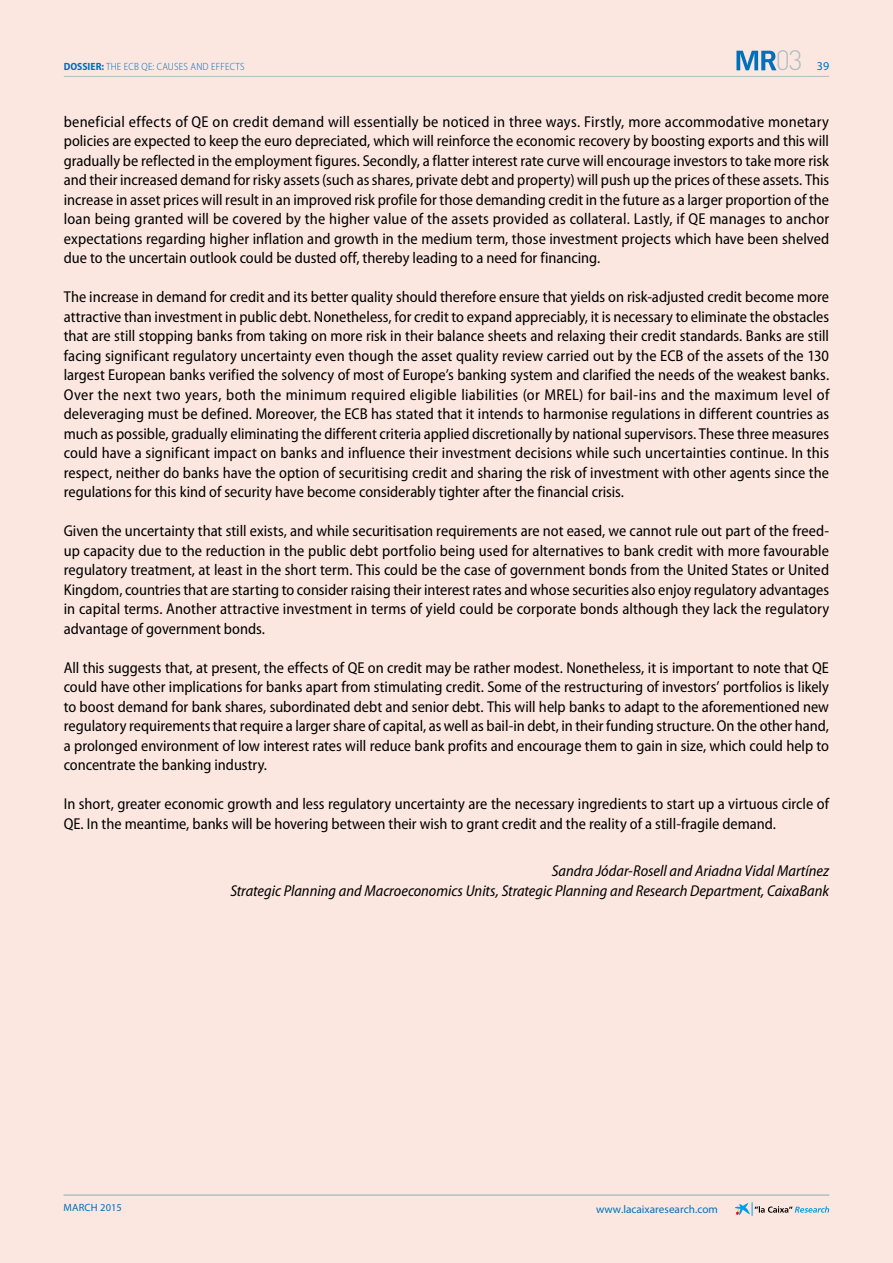
<style>
.page{position:relative;width:893px;height:1263px;background:#fce7e0}
.page>*{position:absolute;margin:0;border:0;box-sizing:border-box;transform-origin:0 0}
.t1{font:300 27.6px "DIN Pro";color:#b2bdc2}
.t2{font:semi-condensed 15.75px/19.5px "Myriad Pro";color:#000;text-align:justify}
.t3{font:italic semi-condensed 15.75px/19.5px "Myriad Pro";color:#000;text-align:right}
.t4{font:12px "Myriad Pro";color:#0070ba}
.t5{font:11.25px "Myriad Pro";color:#0070ba}
.t6{font:300 semi-condensed 10.5px "Myriad Pro";letter-spacing:.02em;color:#0070ba}
.t7{font:10.5px "Myriad Pro";letter-spacing:.02em;color:#0070ba}
.s1{font-weight:700}
</style>
<div class="page">
<hr style="left:64px;top:76px;width:765px;height:1px;background:#b2bdc2">
<hr style="left:63px;top:1195px;width:766px;height:1px;background:#b2bdc2">
<svg style="left:735px;top:1202px;width:94px;height:14px"></svg>
<svg style="left:736px;top:51px;width:40px;height:19px"></svg>
<h1 class="t1" style="left:776px;top:42px;width:28px">03</h1>
<p class="t6" style="left:64px;top:61px;width:182px"><span class="s1">DOSSIER:</span> THE ECB QE: CAUSES AND EFFECTS</p>
<p class="t4" style="left:817px;top:60px;width:14px">39</p>
<p class="t2" style="left:64px;top:112px;width:767px">beneficial effects of QE on credit demand will essentially be noticed in three ways. Firstly, more accommodative monetary policies are expected to keep the euro depreciated, which will reinforce the economic recovery by boosting exports and this will gradually be reflected in the employment figures. Secondly, a flatter interest rate curve will encourage investors to take more risk and their increased demand for risky assets (such as shares, private debt and property) will push up the prices of these assets. This increase in asset prices will result in an improved risk profile for those demanding credit in the future as a larger proportion of the loan being granted will be covered by the higher value of the assets provided as collateral. Lastly, if QE manages to anchor expectations regarding higher inflation and growth in the medium term, those investment projects which have been shelved due to the uncertain outlook could be dusted off, thereby leading to a need for financing.</p>
<p class="t2" style="left:64px;top:287px;width:767px">The increase in demand for credit and its better quality should therefore ensure that yields on risk-adjusted credit become more attractive than investment in public debt. Nonetheless, for credit to expand appreciably, it is necessary to eliminate the obstacles that are still stopping banks from taking on more risk in their balance sheets and relaxing their credit standards. Banks are still facing significant regulatory uncertainty even though the asset quality review carried out by the ECB of the assets of the 130 largest European banks verified the solvency of most of Europe’s banking system and clarified the needs of the weakest banks.<br>Over the next two years, both the minimum required eligible liabilities (or MREL) for bail-ins and the maximum level of deleveraging must be defined. Moreover, the ECB has stated that it intends to harmonise regulations in different countries as much as possible, gradually eliminating the different criteria applied discretionally by national supervisors. These three measures could have a significant impact on banks and influence their investment decisions while such uncertainties continue. In this respect, neither do banks have the option of securitising credit and sharing the risk of investment with other agents since the regulations for this kind of security have become considerably tighter after the financial crisis.</p>
<p class="t2" style="left:64px;top:521px;width:767px">Given the uncertainty that still exists, and while securitisation requirements are not eased, we cannot rule out part of the freed&shy;up capacity due to the reduction in the public debt portfolio being used for alternatives to bank credit with more favourable regulatory treatment, at least in the short term. This could be the case of government bonds from the United States or United Kingdom, countries that are starting to consider raising their interest rates and whose securities also enjoy regulatory advantages in capital terms. Another attractive investment in terms of yield could be corporate bonds although they lack the regulatory advantage of government bonds.</p>
<p class="t2" style="left:64px;top:658px;width:767px">All this suggests that, at present, the effects of QE on credit may be rather modest. Nonetheless, it is important to note that QE could have other implications for banks apart from stimulating credit. Some of the restructuring of investors’ portfolios is likely to boost demand for bank shares, subordinated debt and senior debt. This will help banks to adapt to the aforementioned new regulatory requirements that require a larger share of capital, as well as bail-in debt, in their funding structure. On the other hand, a prolonged environment of low interest rates will reduce bank profits and encourage them to gain in size, which could help to concentrate the banking industry.</p>
<p class="t2" style="left:64px;top:794px;width:767px">In short, greater economic growth and less regulatory uncertainty are the necessary ingredients to start up a virtuous circle of<br>QE. In the meantime, banks will be hovering between their wish to grant credit and the reality of a still-fragile demand.</p>
<p class="t3" style="left:230px;top:861px;width:600px">Sandra Jódar-Rosell and Ariadna Vidal Martínez<br>Strategic Planning and Macroeconomics Units, Strategic Planning and Research Department, CaixaBank</p>
<p class="t7" style="left:63px;top:1202px;width:60px">march 2015</p>
<p class="t5" style="left:596px;top:1203px;width:123px">www.lacaixaresearch.com</p>
</div>
